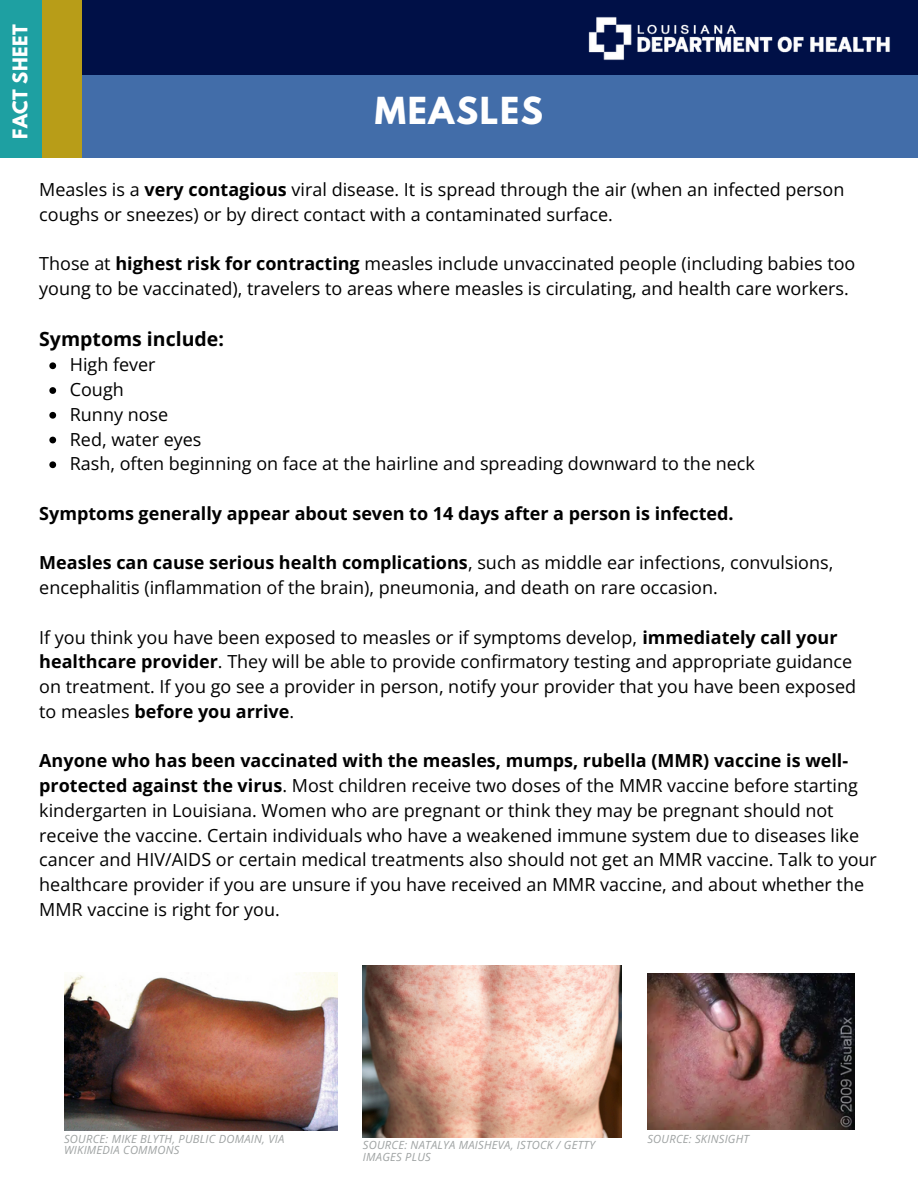
<style>
.page{position:relative;width:918px;height:1188px;background:#fff}
.page>*{position:absolute;margin:0;border:0;box-sizing:border-box;transform-origin:0 0}
.t1{font:700 33px "League Spartan";letter-spacing:.05em;color:#fff}
.t2{font:700 19.5px "Open Sans";color:#000}
.t3{font:18px/24.8px "Open Sans";color:#000}
.t4{font:700 18px "Open Sans";color:#000}
.t5{font:700 18px "League Spartan";letter-spacing:.02em;color:#fff}
.t6{font:italic 11.25px/11.2px "Open Sans";letter-spacing:.02em;color:#9ea2a2}
.s1{font-weight:700}
</style>
<div class="page">
<svg style="left:49px;top:362px;width:7px;height:7px"></svg>
<svg style="left:49px;top:387px;width:7px;height:7px"></svg>
<svg style="left:49px;top:412px;width:7px;height:7px"></svg>
<svg style="left:49px;top:437px;width:7px;height:6px"></svg>
<svg style="left:49px;top:461px;width:7px;height:7px"></svg>
<div style="left:0;top:0;width:918px;height:92px;background:#001047"></div>
<div style="left:0;top:75px;width:918px;height:83px;background:#426da9"></div>
<img style="left:588px;top:17px;width:302px;height:43px">
<div style="left:0;top:0;width:82px;height:158px;background:#1ea0a2"></div>
<div style="left:42px;top:0;width:40px;height:158px;background:#b89d18"></div>
<img style="left:64px;top:973px;width:273px;height:157px">
<img style="left:647px;top:974px;width:207px;height:155px">
<img style="left:363px;top:965px;width:259px;height:172px">
<h4 class="t5" style="left:11px;top:139px;width:116px;rotate:-90deg">FACT SHEET</h4>
<h4 class="t1" style="left:375px;top:94px;width:170px">MEASLES</h4>
<h2 class="t3" style="left:39px;top:177px;width:807px">Measles is a <span class="s1">very contagious</span> viral disease. It is spread through the air (when an infected person coughs or sneezes) or by direct contact with a contaminated surface.</h2>
<p class="t3" style="left:39px;top:251px;width:818px">Those at <span class="s1">highest risk for contracting</span> measles include unvaccinated people (including babies too young to be vaccinated), travelers to areas where measles is circulating, and health care workers.</p>
<h1 class="t2" style="left:39px;top:325px;width:186px">Symptoms include:</h1>
<h4 class="t3" style="left:70px;top:352px;width:87px">High fever</h4>
<h4 class="t3" style="left:70px;top:377px;width:55px">Cough</h4>
<h3 class="t3" style="left:70px;top:402px;width:100px">Runny nose</h3>
<p class="t3" style="left:70px;top:426px;width:133px">Red, water eyes</p>
<p class="t3" style="left:70px;top:451px;width:687px">Rash, often beginning on face at the hairline and spreading downward to the neck</p>
<p class="t4" style="left:39px;top:501px;width:696px">Symptoms generally appear about seven to 14 days after a person is infected.</p>
<p class="t3" style="left:39px;top:550px;width:796px"><span class="s1">Measles can cause serious health complications</span>, such as middle ear infections, convulsions, encephalitis (inflammation of the brain), pneumonia, and death on rare occasion.</p>
<p class="t3" style="left:39px;top:624px;width:818px">If you think you have been exposed to measles or if symptoms develop, <span class="s1">immediately call your healthcare provider</span>. They will be able to provide confirmatory testing and appropriate guidance on treatment. If you go see a provider in person, notify your provider that you have been exposed to measles <span class="s1">before you arrive</span>.</p>
<h3 class="t3" style="left:39px;top:748px;width:839px"><span class="s1">Anyone who has been vaccinated with the measles, mumps, rubella (MMR) vaccine is well&shy;protected against the virus</span>. Most children receive two doses of the MMR vaccine before starting kindergarten in Louisiana. Women who are pregnant or think they may be pregnant should not receive the vaccine. Certain individuals who have a weakened immune system due to diseases like cancer and HIV/AIDS or certain medical treatments also should not get an MMR vaccine. Talk to your healthcare provider if you are unsure if you have received an MMR vaccine, and about whether the MMR vaccine is right for you.</h3>
<p class="t6" style="left:64px;top:1133px;width:222px">SOURCE: MIKE BLYTH, PUBLIC DOMAIN, VIA</p>
<h4 class="t6" style="left:647px;top:1133px;width:103px">SOURCE: SKINSIGHT</h4>
<p class="t6" style="left:64px;top:1144px;width:117px">WIKIMEDIA COMMONS</p>
<p class="t6" style="left:363px;top:1139px;width:234px">SOURCE: NATALYA MAISHEVA, ISTOCK / GETTY<br>IMAGES PLUS</p>
</div>
